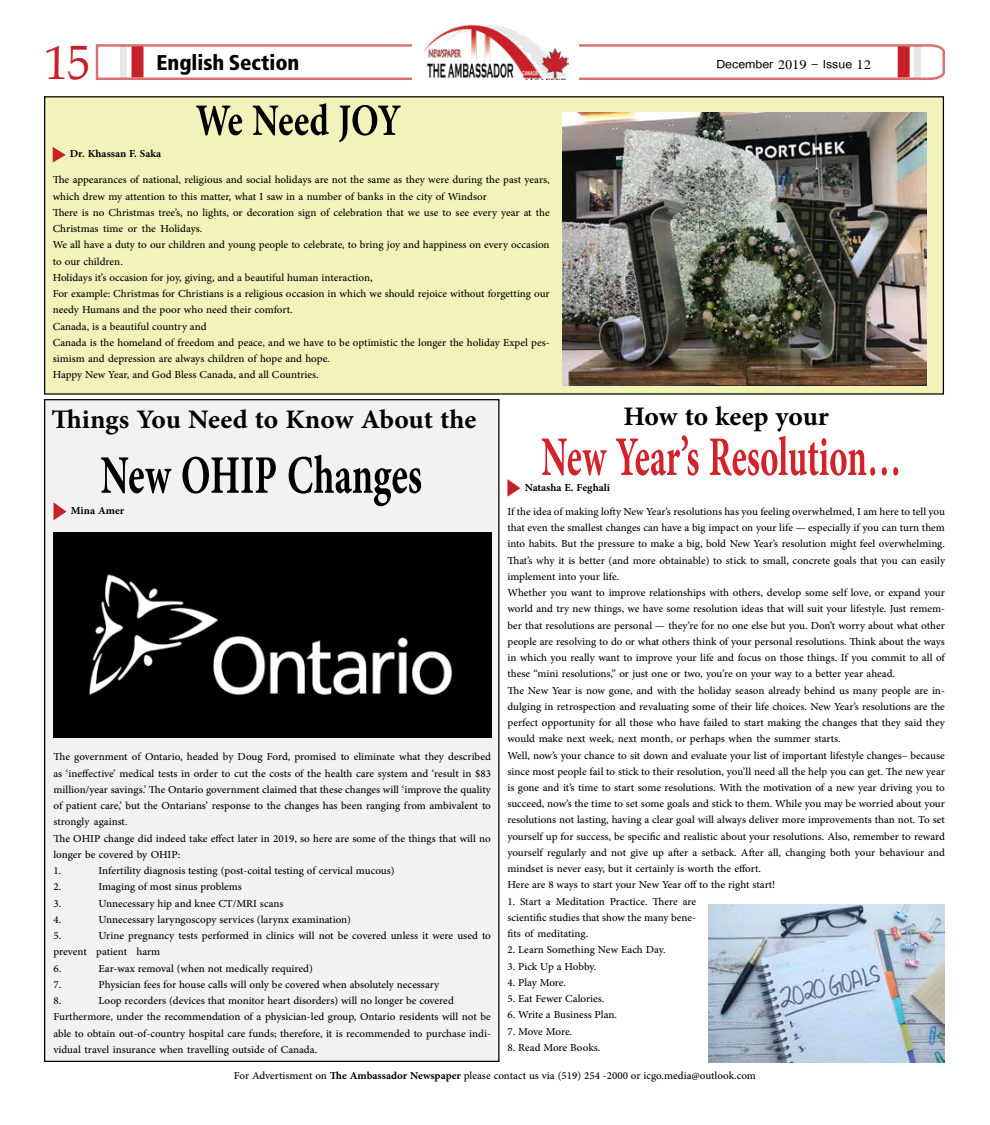
<style>
.page{position:relative;width:990px;height:1125px;background:#fff}
.page>*{position:absolute;margin:0;border:0;box-sizing:border-box;transform-origin:0 0}
.t1{font:48.12px "Book Antiqua";color:#c72129;scale:.93 1}
.t2{font:700 37.5px "Adobe Arabic";color:#000}
.t3{font:700 27.5px "Al Shark Title";color:#000}
.t4{font:15px/16.2px "Adobe Arabic";color:#000}
.t5{font:700 15px "Adobe Arabic";color:#000}
.t6{font:12.75px "Simplified Arabic";color:#000;scale:1.08 1}
.s1{font-weight:700}
</style>
<div class="page">
<svg style="left:95px;top:44px;width:850px;height:36px"></svg>
<div style="left:413px;top:15px;width:166px;height:78px;background:#fff"></div>
<img style="left:423px;top:25px;width:145px;height:55px">
<div style="left:45px;top:97px;width:898px;height:297px;background:#f2f3ba"></div>
<div style="left:45px;top:400px;width:454px;height:661px;background:#f3f2f3"></div>
<svg style="left:53px;top:147px;width:13px;height:15px"></svg>
<svg style="left:542px;top:435px;width:356px;height:41px"></svg>
<svg style="left:101px;top:455px;width:320px;height:51px"></svg>
<img style="left:562px;top:113px;width:364px;height:273px">
<svg style="left:196px;top:103px;width:205px;height:39px"></svg>
<svg style="left:53px;top:502px;width:14px;height:18px"></svg>
<img style="left:53px;top:533px;width:438px;height:204px">
<svg style="left:507px;top:479px;width:13px;height:18px"></svg>
<img style="left:709px;top:905px;width:236px;height:157px">
<h1 class="t1" style="left:45px;top:29px;width:50px">15</h1>
<h3 class="t3" style="left:156px;top:46px;width:145px">EnglishSection</h3>
<p class="t6" style="left:716px;top:54px;width:145px">December 2019 - Issue 12</p>
<p class="t5" style="left:70px;top:143px;width:93px">Dr. Khassan .F Saka</p>
<p class="t4" style="left:53px;top:170px;width:499px">The appearances of national, religious and social holidays are not the same as they were during the past years, which drew my attention to this matter, what I saw in a number of banks in the city of Windsor<br>There is no Christmas tree ,s’ no lights, or decoration sign of celebration that we use to see every year at the Christmas time or the Holidays.<br>We all have a duty to our children and young people to celebrate to, bring joy and happiness on every occasion to our children.<br>Holidays s’i t occasion for joy, giving, and a beautiful human interaction,<br>For example: Christmas for Christians ais religious occasion in which we should rejoice without forgetting our needy Humans and the poor who need their comfort.<br>Canada ais, beautiful country and</p>
<p class="t4" style="left:53px;top:349px;width:279px">simism and depression are always children of hope and hope.</p>
<p class="t4" style="left:53px;top:324px;width:498px;line-height:32.5px">Canada is the homeland of freedom and peace, and we have to be optimistic the longer the holiday Expel pes-<br>Happy New Year, and God Bless Canada, and all Countries.</p>
<h2 class="t2" style="left:52px;top:393px;width:426px">Things You Need to Know About the</h2>
<h2 class="t2" style="left:623px;top:391px;width:207px">How to keep your</h2>
<p class="t5" style="left:525px;top:477px;width:87px">Natasha .E Feghali</p>
<p class="t5" style="left:71px;top:500px;width:55px">Mina Amer</p>
<p class="t4" style="left:53px;top:747px;width:439px">The government of Ontario, headed by Doug Ford, promised to eliminate what they described</p>
<p class="t4" style="left:53px;top:763px;width:439px">as ‘ineffective’ medical tests in order to cut the costs of the health care system and ‘result in $83</p>
<p class="t4" style="left:53px;top:780px;width:439px">million/year savings’ . The Ontario government claimed that these changes will ‘improve the quality</p>
<p class="t4" style="left:53px;top:796px;width:439px">of patient care’ , but the Ontarians’ response to the changes has been ranging from ambivalent to</p>
<p class="t4" style="left:53px;top:812px;width:76px">strongly against.</p>
<p class="t4" style="left:53px;top:828px;width:439px">The OHIP change did indeed take effect later in 2019, so here are some of the things that will no</p>
<p class="t4" style="left:53px;top:845px;width:128px">longer be covered by OHIP:</p>
<p class="t4" style="left:98px;top:861px;width:298px">Infertility diagnosis testing (post-coital testing of cervical mucous(</p>
<p class="t4" style="left:53px;top:861px;width:9px">1.</p>
<p class="t4" style="left:53px;top:877px;width:9px">2.</p>
<p class="t4" style="left:98px;top:877px;width:145px">Imaging of most sinus problems</p>
<p class="t4" style="left:53px;top:893px;width:9px">3.</p>
<p class="t4" style="left:98px;top:893px;width:187px">Unnecessary hip and knee CT/MRI scans</p>
<p class="t4" style="left:53px;top:910px;width:9px">4.</p>
<p class="t4" style="left:98px;top:910px;width:254px">Unnecessary laryngoscopy services (larynx examination(</p>
<p class="t4" style="left:53px;top:926px;width:9px">5.</p>
<p class="t4" style="left:98px;top:926px;width:394px">Urine pregnancy tests performed in clinics will not be covered unless it were used to</p>
<p class="t4" style="left:53px;top:942px;width:35px">prevent</p>
<p class="t4" style="left:96px;top:942px;width:32px">patient</p>
<p class="t4" style="left:136px;top:942px;width:25px">harm</p>
<p class="t4" style="left:53px;top:958px;width:9px">6.</p>
<p class="t4" style="left:98px;top:958px;width:216px">Ear-wax removal (when not medically required(</p>
<p class="t4" style="left:53px;top:975px;width:9px">7.</p>
<p class="t4" style="left:98px;top:975px;width:342px">Physician fees for house calls will only be covered when absolutely necessary</p>
<p class="t4" style="left:98px;top:991px;width:357px">Loop recorders (devices that monitor heart disorders) will no longer be covered</p>
<p class="t4" style="left:53px;top:991px;width:439px">8.<br>Furthermore, under the recommendation aof physician-led group, Ontario residents will not be</p>
<p class="t4" style="left:53px;top:1040px;width:265px">vidual travel insurance when travelling outside of Canada.</p>
<p class="t4" style="left:53px;top:1023px;width:439px">able to obtain out- -o f country hospital care funds; therefore isit, recommended to purchase indi-</p>
<p class="t4" style="left:507px;top:502px;width:439px">If the idea of making lofty New Years’ resolutions has you feeling overwhelmed amI, here to tell you that even the smallest changes can have a big impact on your life — especially if you can turn them into habits. But the pressure to make a big, bold New Years’ resolution might feel overwhelming.<br>Thats’ why isit better (and more obtainable) to stick to small, concrete goals that you can easily implement into your life.<br>Whether you want to improve relationships with others, develop some self love, or expand your</p>
<p class="t4" style="left:507px;top:615px;width:439px">ber that resolutions are personal — theyr e’ for no one else but you. Dont’ worry about what other</p>
<p class="t4" style="left:507px;top:591px;width:439px;line-height:32.5px">world and try new things, we have some resolution ideas that will suit your lifestyle. Just remem&shy;people are resolving doto or what others think of your personal resolutions. Think about the ways</p>
<p class="t4" style="left:507px;top:648px;width:439px">in which you really want to improve your life and focus on those things If. you commit to all of these “mini resolutions” , or just one or two, you onre’ your way ato better year ahead.</p>
<p class="t4" style="left:507px;top:696px;width:439px">dulging in retrospection and revaluating some of their life choices. New Years’ resolutions are the</p>
<p class="t4" style="left:507px;top:672px;width:439px;line-height:32.5px">The New Year is now gone, and with the holiday season already behind us many people are in&shy;perfect opportunity for all those who have failed to start making the changes that they said they</p>
<p class="t4" style="left:507px;top:729px;width:439px">would make next week, next month, or perhaps when the summer starts.<br>Well, nows’ your chance to sit down and evaluate your list of important lifestyle changes– because since most people fail to stick to their resolution, you l l’ need all the help you can get. The new year is gone and s’i t time to start some resolutions. With the motivation aof new year driving you to succeed, nows’ the time to set some goals and stick to them. While you may be worried about your resolutions not lasting, having a clear goal will always deliver more improvements than not To. set yourself up for success be, specific and realistic about your resolutions. Also, remember to reward yourself regularly and not give up after a setback. After all, changing both your behaviour and mindset is never easy, but it certainly is worth the effort.<br>Here are 8 ways to start your New Year offto the right start!</p>
<p class="t4" style="left:507px;top:883px;width:190px;line-height:32.5px">1. Start a Meditation Practice. There are fits of meditating.</p>
<p class="t4" style="left:507px;top:908px;width:190px">scientific studies that show the many bene-</p>
<p class="t4" style="left:507px;top:940px;width:160px">2. Learn Something New Each Day.</p>
<p class="t4" style="left:507px;top:956px;width:90px">3. Pick Up a Hobby.</p>
<p class="t4" style="left:507px;top:973px;width:60px">4. Play More.</p>
<p class="t4" style="left:507px;top:989px;width:99px">5. Eat Fewer Calories.</p>
<p class="t4" style="left:507px;top:1005px;width:111px">6. Write a Business Plan.</p>
<p class="t4" style="left:507px;top:1021px;width:66px">7. Move More.</p>
<p class="t4" style="left:507px;top:1038px;width:94px">8. Read More Books.</p>
<p class="t4" style="left:234px;top:1066px;width:524px">For Advertisment on <span class="s1">The Ambassador Newspaper</span> please contact us via (519) 254 -2000 or icgo.media@outlook.com</p>
</div>
